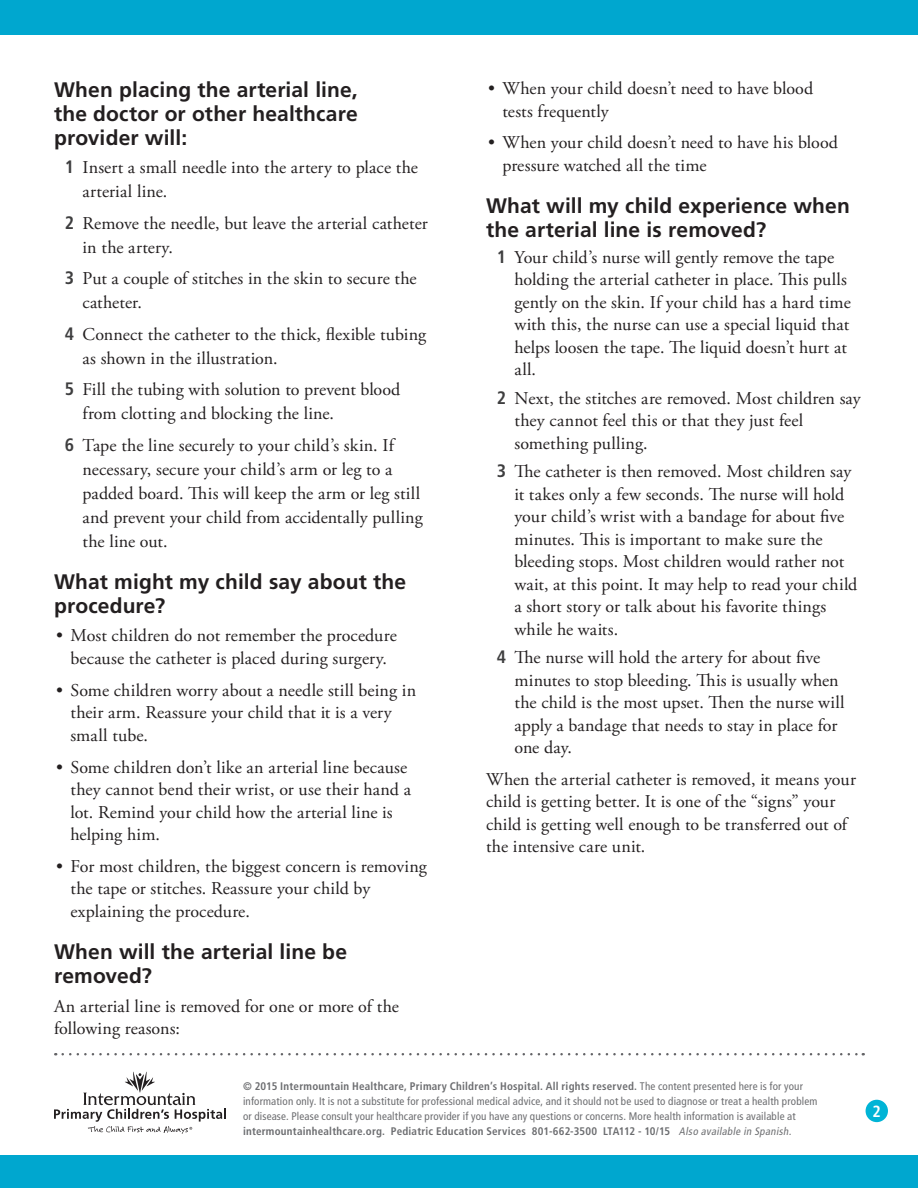
<style>
.page{position:relative;width:918px;height:1188px;background:#fff}
.page>*{position:absolute;margin:0;border:0;box-sizing:border-box;transform-origin:0 0}
.Level_1__h2{font:700 21px/24px "Frutiger LT Std";letter-spacing:.005em;color:#231f20}
.Main__p{font:18px/22.5px "Adobe Garamond Pro";letter-spacing:.005em;color:#231f20}
.Page_number{font:700 condensed 16.2px "Frutiger LT Std";color:#fff}
.t1{font:condensed 10.95px/15px "Frutiger LT Std";letter-spacing:.015em;color:#6c6d70}
.s1{font-family:"Frutiger LT Std";font-weight:700;font-stretch:condensed;color:#3e3e3f}
.s2{font-weight:700}
.s3{font-style:italic;font-size:10.8px}
</style>
<div class="page">
<div style="left:0;top:0;width:918px;height:35px;background:#00a7cf"></div>
<div style="left:866px;top:1100px;width:22px;height:22px;background:#00b4d6;border-radius:50%"></div>
<div style="left:0;top:1156px;width:918px;height:32px;background:#00a7cf"></div>
<svg style="left:63px;top:1053px;width:801px;height:2px"></svg>
<svg style="left:54px;top:1072px;width:172px;height:62px"></svg>
<p class="Level_1__h2" style="left:54px;top:78px;width:305px;text-align:justify">When placing the arterial line, the doctor or other healthcare provider will:</p>
<p class="Main__p" style="left:82px;top:156px;width:337px;line-height:24px;text-indent:-18px"><span class="s1">1</span> Insert a small needle into the artery to place the arterial line.</p>
<p class="Main__p" style="left:82px;top:212px;width:347px;line-height:24px;text-indent:-18px"><span class="s1">2</span> Remove the needle, but leave the arterial catheter in the artery.</p>
<p class="Main__p" style="left:82px;top:267px;width:336px;line-height:24px;text-indent:-18px"><span class="s1">3</span> Put a couple of stitches in the skin to secure the catheter.</p>
<p class="Main__p" style="left:82px;top:323px;width:345px;line-height:24px;text-indent:-18px"><span class="s1">4</span> Connect the catheter to the thick, flexible tubing as shown in the illustration.</p>
<p class="Main__p" style="left:82px;top:378px;width:319px;line-height:24px;text-indent:-18px"><span class="s1">5</span> Fill the tubing with solution to prevent blood from clotting and blocking the line.</p>
<p class="Main__p" style="left:82px;top:434px;width:342px;line-height:24px;text-indent:-18px"><span class="s1">6</span> Tape the line securely to your child’s skin. If necessary, secure your child’s arm or leg to a padded board. This will keep the arm or leg still and prevent your child from accidentally pulling the line out.</p>
<p class="Level_1__h2" style="left:54px;top:570px;width:354px">What might my child say about the procedure?</p>
<p class="Main__p" style="left:56px;top:625px;width:342px;text-align:center">• Most children do not remember the procedure because the catheter is placed during surgery.</p>
<p class="Main__p" style="left:70px;top:679px;width:347px;text-indent:-14px">• Some children worry about a needle still being in their arm. Reassure your child that it is a very small tube.</p>
<p class="Main__p" style="left:70px;top:756px;width:342px;text-indent:-14px">• Some children don’t like an arterial line because they cannot bend their wrist, or use their hand a lot. Remind your child how the arterial line is helping him.</p>
<p class="Main__p" style="left:70px;top:856px;width:358px;text-indent:-14px">• For most children, the biggest concern is removing the tape or stitches. Reassure your child by explaining the procedure.</p>
<p class="Level_1__h2" style="left:54px;top:940px;width:295px">When will the arterial line be removed?</p>
<p class="Main__p" style="left:54px;top:995px;width:346px">An arterial line is removed for one or more of the following reasons:</p>
<p class="Main__p" style="left:502px;top:78px;width:312px;text-indent:-14px">• When your child doesn’t need to have blood tests frequently</p>
<p class="Main__p" style="left:502px;top:132px;width:337px;text-indent:-14px">• When your child doesn’t need to have his blood pressure watched all the time</p>
<p class="Level_1__h2" style="left:486px;top:194px;width:365px">What will my child experience when the arterial line is removed?</p>
<p class="Main__p" style="left:514px;top:246px;width:338px;text-indent:-18px"><span class="s1">1</span> Your child’s nurse will gently remove the tape holding the arterial catheter in place. This pulls gently on the skin. If your child has a hard time with this, the nurse can use a special liquid that helps loosen the tape. The liquid doesn’t hurt at all.</p>
<p class="Main__p" style="left:514px;top:387px;width:348px;text-indent:-18px"><span class="s1">2</span> Next, the stitches are removed. Most children say they cannot feel this or that they just feel something pulling.</p>
<p class="Main__p" style="left:514px;top:461px;width:344px;text-indent:-18px"><span class="s1">3</span> The catheter is then removed. Most children say it takes only a few seconds. The nurse will hold your child’s wrist with a bandage for about five minutes. This is important to make sure the bleeding stops. Most children would rather not wait, at this point. It may help to read your child a short story or talk about his favorite things while he waits.</p>
<p class="Main__p" style="left:514px;top:647px;width:332px;text-indent:-18px"><span class="s1">4</span> The nurse will hold the artery for about five minutes to stop bleeding. This is usually when the child is the most upset. Then the nurse will apply a bandage that needs to stay in place for one day.</p>
<p class="Main__p" style="left:486px;top:768px;width:372px">When the arterial catheter is removed, it means your child is getting better. It is one of the “signs” your child is getting well enough to be transferred out of the intensive care unit.</p>
<p class="t1" style="left:243px;top:1079px;width:576px"><span class="s2">© 2015 Intermountain Healthcare, Primary Children’s Hospital. All rights reserved.</span> The content presented here is for your information only. It is not a substitute for professional medical advice, and it should not be used to diagnose or treat a health problem or disease. Please consult your healthcare provider if you have any questions or concerns. More health information is available at <span class="s2">intermountainhealthcare.org. Pediatric Education Services 801-662-3500 LTA112 - 10/15</span> <span class="s3">Also available in Spanish.</span></p>
<p class="Page_number" style="left:873px;top:1101px;width:10px">2</p>
</div>
